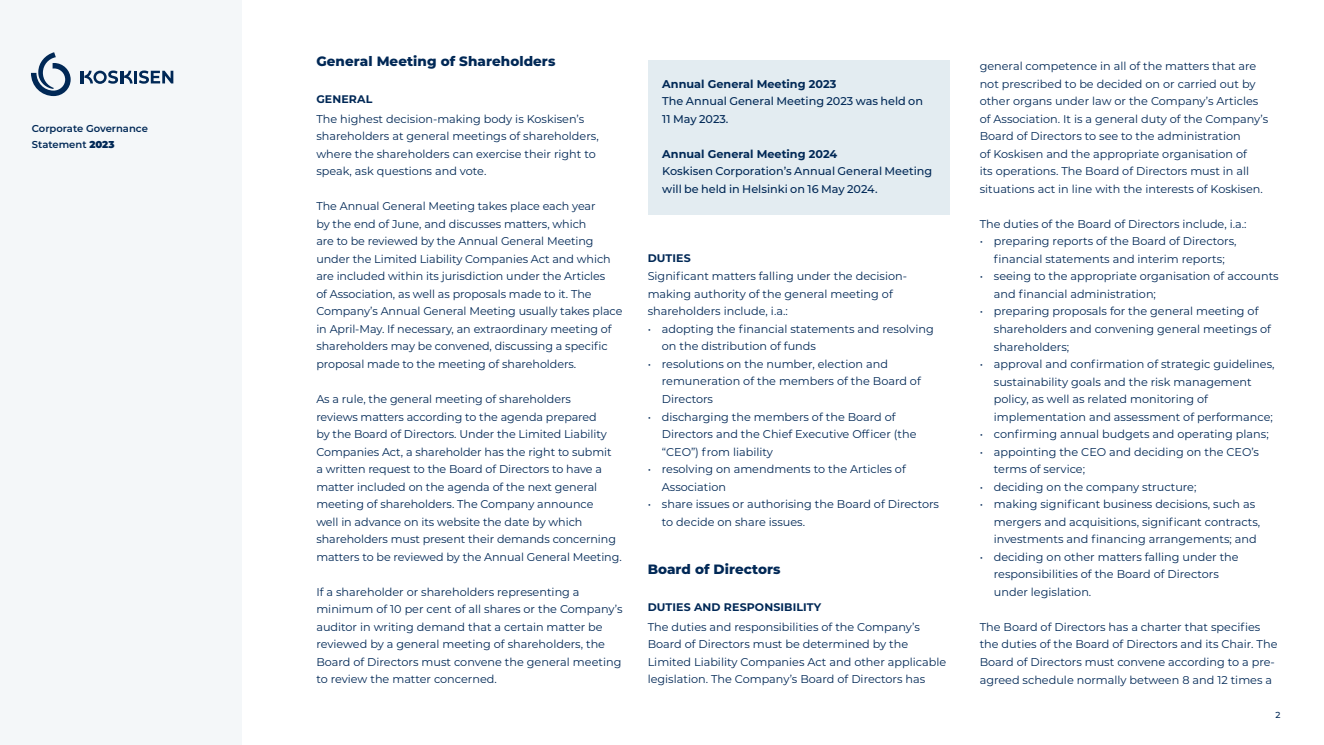
<style>
.page{position:relative;width:1324px;height:745px;background:#fff}
.page>*{position:absolute;margin:0;border:0;box-sizing:border-box;transform-origin:0 0}
.t1{font:800 13.5px "Montserrat";letter-spacing:.005em;color:#002856}
.t2{font:11.25px/17.5px "Montserrat";color:#002856}
.t3{font:500 11.25px/17.8px "Montserrat";color:#002856}
.t4{font:700 11.25px "Montserrat";color:#002856}
.t5{font:700 11px "Montserrat";letter-spacing:.01em;color:#002856}
.t6{font:600 10px/16.2px "Montserrat";color:#002856}
.t7{font:500 8.75px "Montserrat";color:#002856}
.s1{font-weight:900}
</style>
<div class="page">
<div style="left:648px;top:60px;width:301px;height:155px;background:#e3ecf1"></div>
<div style="left:0;top:0;width:241px;height:744px;background:#f4f7f9"></div>
<svg style="left:80px;top:70px;width:93px;height:14px"></svg>
<svg style="left:31px;top:52px;width:40px;height:44px"></svg>
<p class="t6" style="left:32px;top:120px;width:117px">Corporate Governance<br>Statement <span class="s1">2023</span></p>
<p class="t1" style="left:316px;top:52px;width:240px">General Meeting of Shareholders</p>
<p class="t5" style="left:316px;top:91px;width:57px">GENERAL</p>
<p class="t2" style="left:316px;top:109px;width:284px">The highest decision-making body is Koskisen’s shareholders at general meetings of shareholders, where the shareholders can exercise their right to speak, ask questions and vote.</p>
<p class="t2" style="left:316px;top:197px;width:307px">The Annual General Meeting takes place each year<br>by the end of June, and discusses matters, which<br>are to be reviewed by the Annual General Meeting under the Limited Liability Companies Act and which are included within its jurisdiction under the Articles<br>of Association, as well as proposals made to it. The Company’s Annual General Meeting usually takes place in April-May. If necessary, an extraordinary meeting of shareholders may be convened, discussing a specific proposal made to the meeting of shareholders.</p>
<p class="t2" style="left:316px;top:389px;width:307px">As a rule, the general meeting of shareholders<br>reviews matters according to the agenda prepared<br>by the Board of Directors. Under the Limited Liability Companies Act, a shareholder has the right to submit<br>a written request to the Board of Directors to have a matter included on the agenda of the next general meeting of shareholders. The Company announce<br>well in advance on its website the date by which shareholders must present their demands concerning matters to be reviewed by the Annual General Meeting.</p>
<p class="t2" style="left:316px;top:582px;width:308px">If a shareholder or shareholders representing a minimum of 10 per cent of all shares or the Company’s auditor in writing demand that a certain matter be reviewed by a general meeting of shareholders, the Board of Directors must convene the general meeting to review the matter concerned.</p>
<p class="t4" style="left:662px;top:75px;width:176px">Annual General Meeting 2023</p>
<p class="t3" style="left:662px;top:92px;width:262px">The Annual General Meeting 2023 was held on<br>11 May 2023.</p>
<p class="t4" style="left:662px;top:145px;width:176px">Annual General Meeting 2024</p>
<p class="t3" style="left:662px;top:162px;width:271px">Koskisen Corporation’s Annual General Meeting will be held in Helsinki on 16 May 2024.</p>
<p class="t5" style="left:647px;top:249px;width:44px">DUTIES</p>
<p class="t2" style="left:647px;top:267px;width:261px">Significant matters falling under the decision&shy;making authority of the general meeting of shareholders include, i.a.:</p>
<p class="t2" style="left:662px;top:319px;width:273px;text-indent:-14px">• adopting the financial statements and resolving on the distribution of funds</p>
<p class="t2" style="left:662px;top:354px;width:260px;text-indent:-14px">• resolutions on the number, election and remuneration of the members of the Board of<br>Directors</p>
<p class="t2" style="left:662px;top:407px;width:256px;text-indent:-14px">• discharging the members of the Board of<br>Directors and the Chief Executive Officer (the “CEO”) from liability</p>
<p class="t2" style="left:662px;top:459px;width:245px;text-indent:-14px">• resolving on amendments to the Articles of<br>Association</p>
<p class="t2" style="left:662px;top:494px;width:279px;text-indent:-14px">• share issues or authorising the Board of Directors to decide on share issues.</p>
<p class="t1" style="left:647px;top:559px;width:134px">Board of Directors</p>
<p class="t5" style="left:647px;top:598px;width:175px">DUTIES AND RESPONSIBILITY</p>
<p class="t2" style="left:647px;top:617px;width:300px">The duties and responsibilities of the Company’s Board of Directors must be determined by the Limited Liability Companies Act and other applicable legislation. The Company’s Board of Directors has</p>
<p class="t2" style="left:979px;top:57px;width:290px">general competence in all of the matters that are not prescribed to be decided on or carried out by other organs under law or the Company’s Articles of Association. It is a general duty of the Company’s Board of Directors to see to the administration<br>of Koskisen and the appropriate organisation of<br>its operations. The Board of Directors must in all situations act in line with the interests of Koskisen.</p>
<p class="t2" style="left:979px;top:214px;width:268px">The duties of the Board of Directors include, i.a.:</p>
<p class="t2" style="left:979px;top:232px;width:258px;text-align:center">• preparing reports of the Board of Directors, financial statements and interim reports;</p>
<p class="t2" style="left:993px;top:267px;width:286px;text-indent:-14px">• seeing to the appropriate organisation of accounts and financial administration;</p>
<p class="t2" style="left:993px;top:302px;width:279px;text-indent:-14px">• preparing proposals for the general meeting of shareholders and convening general meetings of shareholders;</p>
<p class="t2" style="left:993px;top:354px;width:282px;text-indent:-14px">• approval and confirmation of strategic guidelines, sustainability goals and the risk management policy, as well as related monitoring of implementation and assessment of performance;</p>
<p class="t2" style="left:979px;top:424px;width:290px">• confirming annual budgets and operating plans;</p>
<p class="t2" style="left:993px;top:442px;width:267px;text-indent:-14px">• appointing the CEO and deciding on the CEO’s terms of service;</p>
<p class="t2" style="left:979px;top:477px;width:218px">• deciding on the company structure;</p>
<p class="t2" style="left:993px;top:495px;width:268px;text-indent:-14px">• making significant business decisions, such as mergers and acquisitions, significant contracts, investments and financing arrangements; and</p>
<p class="t2" style="left:993px;top:547px;width:246px;text-indent:-14px">• deciding on other matters falling under the responsibilities of the Board of Directors under legislation.</p>
<p class="t2" style="left:979px;top:617px;width:299px">The Board of Directors has a charter that specifies the duties of the Board of Directors and its Chair. The Board of Directors must convene according to a pre&shy;agreed schedule normally between 8 and 12 times a</p>
<p class="t7" style="left:1275px;top:708px;width:7px">2</p>
</div>
